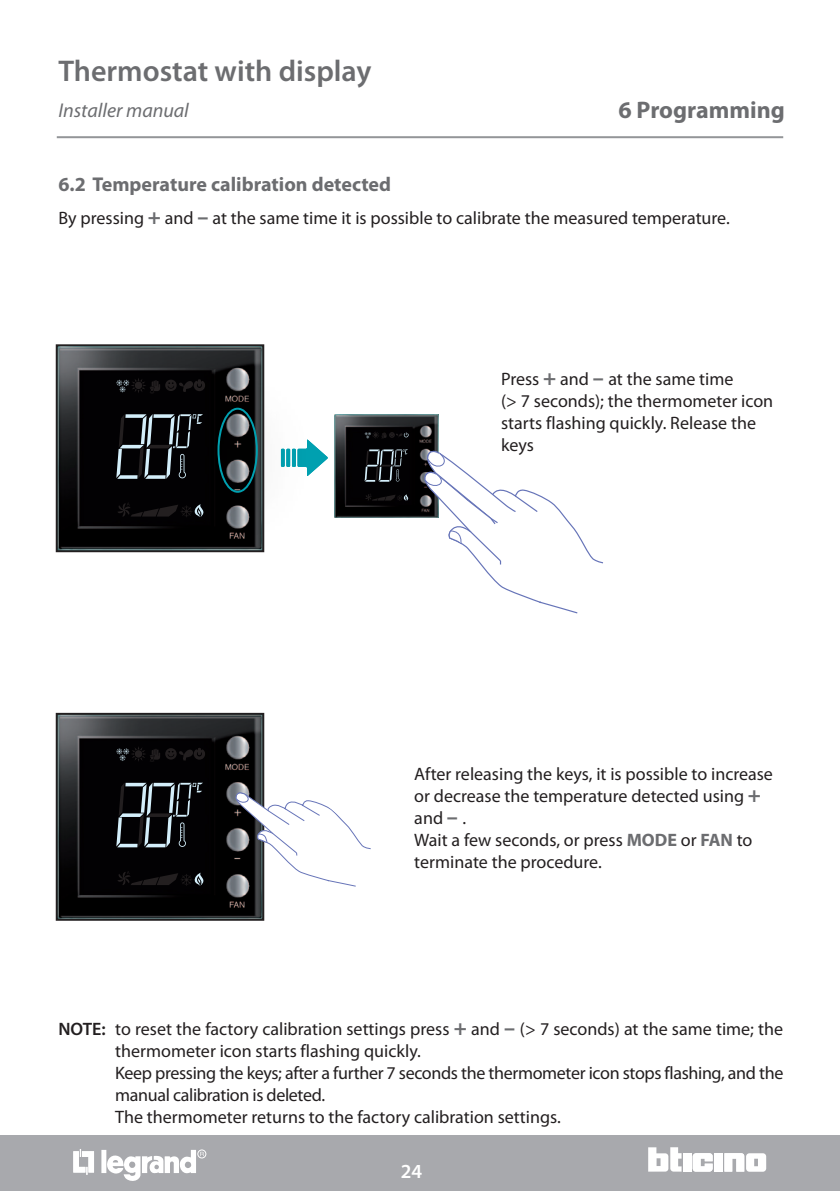
<style>
.page{position:relative;width:840px;height:1191px;background:#fff}
.page>*{position:absolute;margin:0;border:0;box-sizing:border-box;transform-origin:0 0}
.t1{font:600 30px "Myriad Pro";color:#6c6d70}
.t2{font:700 24px "Myriad Pro";color:#6c6d70}
.t3{font:700 20px "Myriad Pro";color:#6c6d70}
.t4{font:italic 20px "Myriad Pro";color:#6c6d70}
.t5{font:600 20px "Myriad Pro";color:#fff}
.t6{font:18px/22px "Myriad Pro";color:#231f20}
.s1{font-weight:700;font-size:22px;color:#6c6d70}
.s2{font-weight:700;color:#6c6d70}
.s3{font-weight:600}
</style>
<div class="page">
<hr style="left:839px;top:1135px;width:1px;height:56px;background:#a8a9ad">
<div style="left:0;top:1135px;width:839px;height:56px;background:#a8a9ad"></div>
<div style="left:682px;top:1153px;width:8px;height:18px;background:#fff"></div>
<div style="left:714px;top:1153px;width:8px;height:18px;background:#fff"></div>
<svg style="left:724px;top:1153px;width:41px;height:18px"></svg>
<svg style="left:648px;top:1147px;width:33px;height:24px"></svg>
<svg style="left:692px;top:1153px;width:20px;height:18px"></svg>
<div style="left:101px;top:1149px;width:5px;height:24px;background:#fff"></div>
<svg style="left:73px;top:1149px;width:21px;height:25px"></svg>
<div style="left:197px;top:1149px;width:9px;height:9px;border:1px solid #fff;border-radius:50%"></div>
<svg style="left:106px;top:1149px;width:98px;height:32px"></svg>
<hr style="left:57px;top:136px;width:725px;height:2px;background:#939598">
<img style="left:334px;top:415px;width:104px;height:103px">
<svg style="left:364px;top:431px;width:44px;height:8px"></svg>
<svg style="left:365px;top:493px;width:43px;height:8px"></svg>
<svg style="left:364px;top:449px;width:44px;height:33px"></svg>
<svg style="left:423px;top:450px;width:180px;height:164px"></svg>
<svg style="left:314px;top:445px;width:14px;height:26px"></svg>
<img style="left:59px;top:347px;width:202px;height:202px">
<div style="left:56px;top:344px;width:208px;height:208px;border:2px solid #231f20"></div>
<svg style="left:117px;top:502px;width:60px;height:15px"></svg>
<svg style="left:116px;top:377px;width:61px;height:102px;background:#24272a"></svg>
<div style="left:177px;top:372px;width:137px;height:173px;background:#231f20;opacity:.75"></div>
<div style="left:217px;top:408px;width:41px;height:85px;border:2px solid #00a0b0;border-radius:50%"></div>
<img style="left:59px;top:716px;width:202px;height:201px">
<div style="left:56px;top:713px;width:208px;height:207px;border:2px solid #231f20"></div>
<svg style="left:117px;top:871px;width:87px;height:15px"></svg>
<svg style="left:116px;top:746px;width:90px;height:101px;background:#1e2124"></svg>
<svg style="left:223px;top:758px;width:148px;height:150px"></svg>
<h1 class="t1" style="left:58px;top:52px;width:314px">Thermostat with display</h1>
<p class="t4" style="left:58px;top:98px;width:132px">Installer manual</p>
<h2 class="t2" style="left:618px;top:94px;width:168px">6 Programming</h2>
<p class="t3" style="left:58px;top:171px;width:334px">6.2 Temperature calibration detected</p>
<p class="t6" style="left:58px;top:207px;width:672px">By pressing <span class="s1">+</span> and <span class="s1">–</span> at the same time it is possible to calibrate the measured temperature.</p>
<p class="t6" style="left:501px;top:368px;width:273px">Press <span class="s1">+</span> and <span class="s1">–</span> at the same time<br>(&gt; 7 seconds); the thermometer icon starts flashing quickly. Release the keys</p>
<p class="t6" style="left:414px;top:762px;width:360px">After releasing the keys, it is possible to increase or decrease the temperature detected using <span class="s1">+ </span>and <span class="s1">–</span> .<br>Wait a few seconds, or press <span class="s2">MODE</span> or <span class="s2">FAN</span> to terminate the procedure.</p>
<p class="t6" style="left:115px;top:1018px;width:669px;text-indent:-57px"><span class="s3">NOTE:</span> to reset the factory calibration settings press <span class="s1">+</span> and <span class="s1">–</span> (&gt; 7 seconds) at the same time; the thermometer icon starts flashing quickly.<br>Keep pressing the keys; after a further 7 seconds the thermometer icon stops flashing, and the manual calibration is deleted.<br>The thermometer returns to the factory calibration settings.</p>
<p class="t5" style="left:400px;top:1158px;width:23px">24</p>
</div>
